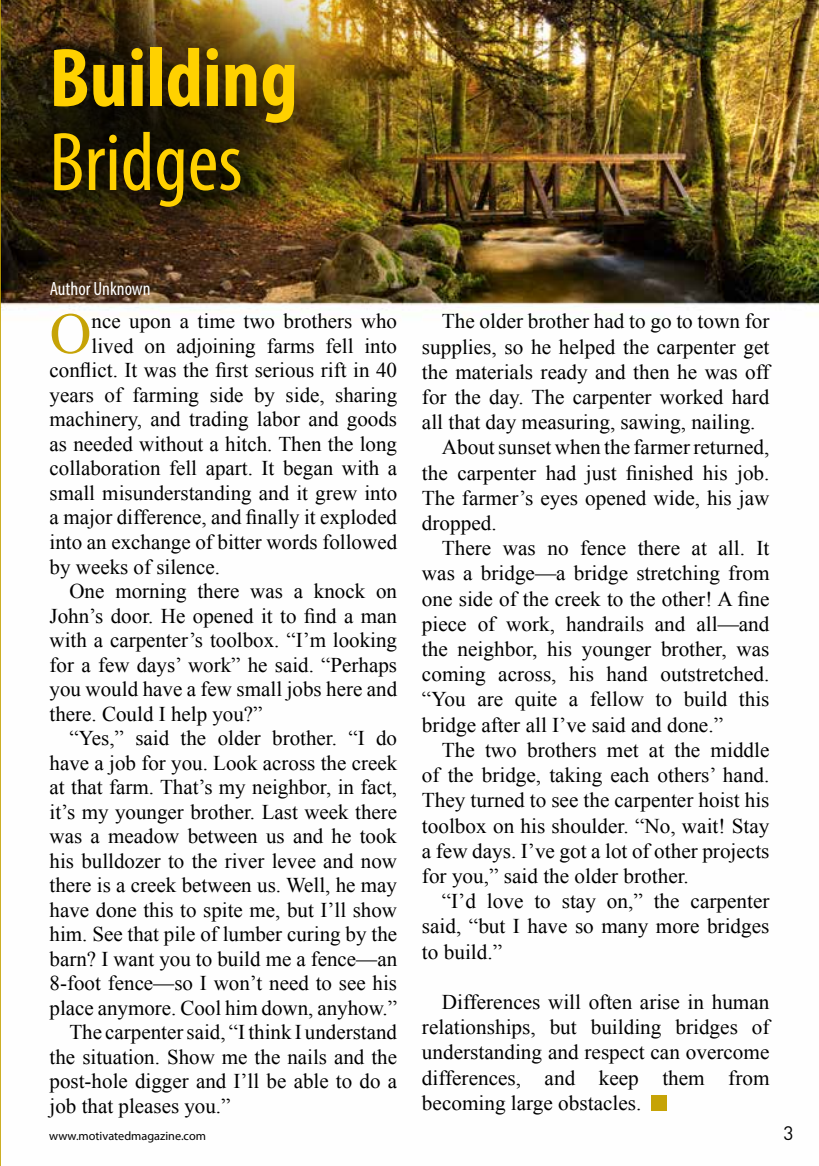
<style>
.page{position:relative;width:819px;height:1166px;background:#fff}
.page>*{position:absolute;margin:0;border:0;box-sizing:border-box;transform-origin:0 0}
.t1{font:700 condensed 84px "Myriad Pro";color:#ffd100}
.t2{font:condensed 84px "Myriad Pro";color:#ffd100}
.t3{font:57.93px "Times New Roman";color:#c6a306}
.t4{font:21px/25.2px "Times New Roman";color:#000;text-align:justify}
.t5{font:condensed 19.25px "Myriad Pro";color:#fff}
.t6{font:19.25px "DIN Pro";color:#000}
.t7{font:12.25px "Myriad Pro";color:#000}
</style>
<div class="page">
<img style="left:404px;top:0;width:415px;height:1111px">
<svg style="left:0;top:314px;width:1px;height:852px"></svg>
<div style="left:0;top:0;width:404px;height:314px;background:#000;opacity:.84"></div>
<div style="left:651px;top:1095px;width:15px;height:15px;background:#c6a306"></div>
<h1 class="t1" style="left:49px;top:26px;width:250px">Building</h1>
<h1 class="t2" style="left:49px;top:111px;width:195px">Bridges</h1>
<p class="t5" style="left:50px;top:277px;width:102px">Author Unknown</p>
<h2 class="t3" style="left:50px;top:294px;width:43px">O</h2>
<p class="t4" style="left:91px;top:308px;width:307px">nce upon a time two brothers who</p>
<p class="t4" style="left:91px;top:333px;width:307px">lived on adjoining farms fell into</p>
<p class="t4" style="left:50px;top:357px;width:349px">conflict. It was the first serious rift in 40</p>
<p class="t4" style="left:50px;top:382px;width:349px">years of farming side by side, sharing</p>
<p class="t4" style="left:50px;top:406px;width:349px">machinery, and trading labor and goods</p>
<p class="t4" style="left:50px;top:431px;width:349px">as needed without a hitch. Then the long</p>
<p class="t4" style="left:50px;top:455px;width:349px">collaboration fell apart. It began with a</p>
<p class="t4" style="left:50px;top:480px;width:349px">small misunderstanding and it grew into</p>
<p class="t4" style="left:50px;top:504px;width:349px">a major difference, and finally it exploded</p>
<p class="t4" style="left:50px;top:529px;width:349px">into an exchange of bitter words followed</p>
<p class="t4" style="left:50px;top:553px;width:172px">by weeks of silence.</p>
<p class="t4" style="left:69px;top:578px;width:329px">One morning there was a knock on</p>
<p class="t4" style="left:50px;top:602px;width:349px">John’s door. He opened it to find a man</p>
<p class="t4" style="left:50px;top:627px;width:349px">with a carpenter’s toolbox. “I’m looking</p>
<p class="t4" style="left:50px;top:651px;width:349px">for a few days’ work” he said. “Perhaps</p>
<p class="t4" style="left:50px;top:676px;width:349px">you would have a few small jobs here and</p>
<p class="t4" style="left:50px;top:700px;width:214px">there. Could I help you?”</p>
<p class="t4" style="left:69px;top:725px;width:329px">“Yes,” said the older brother. “I do</p>
<p class="t4" style="left:50px;top:749px;width:349px">have a job for you. Look across the creek</p>
<p class="t4" style="left:50px;top:774px;width:349px">at that farm. That’s my neighbor, in fact,</p>
<p class="t4" style="left:50px;top:799px;width:349px">it’s my younger brother. Last week there</p>
<p class="t4" style="left:50px;top:823px;width:349px">was a meadow between us and he took</p>
<p class="t4" style="left:50px;top:848px;width:349px">his bulldozer to the river levee and now</p>
<p class="t4" style="left:50px;top:872px;width:349px">there is a creek between us. Well, he may</p>
<p class="t4" style="left:50px;top:897px;width:349px">have done this to spite me, but I’ll show</p>
<p class="t4" style="left:50px;top:921px;width:349px">him. See that pile of lumber curing by the</p>
<p class="t4" style="left:50px;top:946px;width:349px">barn? I want you to build me a fence—an</p>
<p class="t4" style="left:50px;top:970px;width:349px">8-foot fence—so I won’t need to see his</p>
<p class="t4" style="left:50px;top:995px;width:349px">place anymore. Cool him down, anyhow.”</p>
<p class="t4" style="left:69px;top:1019px;width:329px">The carpenter said, “I think I understand</p>
<p class="t4" style="left:50px;top:1044px;width:349px">the situation. Show me the nails and the</p>
<p class="t4" style="left:50px;top:1068px;width:349px">post-hole digger and I’ll be able to do a</p>
<p class="t4" style="left:50px;top:1093px;width:182px">job that pleases you.”</p>
<p class="t4" style="left:442px;top:308px;width:329px">The older brother had to go to town for</p>
<p class="t4" style="left:422px;top:334px;width:349px">supplies, so he helped the carpenter get</p>
<p class="t4" style="left:422px;top:359px;width:349px">the materials ready and then he was off</p>
<p class="t4" style="left:422px;top:384px;width:349px">for the day. The carpenter worked hard</p>
<p class="t4" style="left:422px;top:409px;width:335px">all that day measuring, sawing, nailing.</p>
<p class="t4" style="left:442px;top:434px;width:329px">About sunset when the farmer returned,</p>
<p class="t4" style="left:422px;top:460px;width:349px">the carpenter had just finished his job.</p>
<p class="t4" style="left:422px;top:485px;width:349px">The farmer’s eyes opened wide, his jaw</p>
<p class="t4" style="left:422px;top:510px;width:76px">dropped.</p>
<p class="t4" style="left:442px;top:535px;width:329px">There was no fence there at all. It</p>
<p class="t4" style="left:422px;top:560px;width:349px">was a bridge—a bridge stretching from</p>
<p class="t4" style="left:422px;top:586px;width:349px">one side of the creek to the other! A fine</p>
<p class="t4" style="left:422px;top:611px;width:349px">piece of work, handrails and all—and</p>
<p class="t4" style="left:422px;top:636px;width:349px">the neighbor, his younger brother, was</p>
<p class="t4" style="left:422px;top:661px;width:349px">coming across, his hand outstretched.</p>
<p class="t4" style="left:422px;top:686px;width:349px">“You are quite a fellow to build this</p>
<p class="t4" style="left:422px;top:712px;width:302px">bridge after all I’ve said and done.”</p>
<p class="t4" style="left:442px;top:737px;width:329px">The two brothers met at the middle</p>
<p class="t4" style="left:422px;top:762px;width:349px">of the bridge, taking each others’ hand.</p>
<p class="t4" style="left:422px;top:787px;width:349px">They turned to see the carpenter hoist his</p>
<p class="t4" style="left:422px;top:812px;width:349px">toolbox on his shoulder. “No, wait! Stay</p>
<p class="t4" style="left:422px;top:838px;width:349px">a few days. I’ve got a lot of other projects</p>
<p class="t4" style="left:422px;top:863px;width:268px">for you,” said the older brother.</p>
<p class="t4" style="left:442px;top:888px;width:329px">“I’d love to stay on,” the carpenter</p>
<p class="t4" style="left:422px;top:913px;width:349px">said, “but I have so many more bridges</p>
<p class="t4" style="left:422px;top:938px;width:82px">to build.”</p>
<p class="t4" style="left:422px;top:989px;width:349px;text-indent:20px">Differences will often arise in human relationships, but building bridges of understanding and respect can overcome differences, and keep them from becoming large obstacles.</p>
<p class="t7" style="left:49px;top:1128px;width:158px">www.motivatedmagazine.com</p>
<p class="t6" style="left:783px;top:1120px;width:12px">3</p>
</div>
